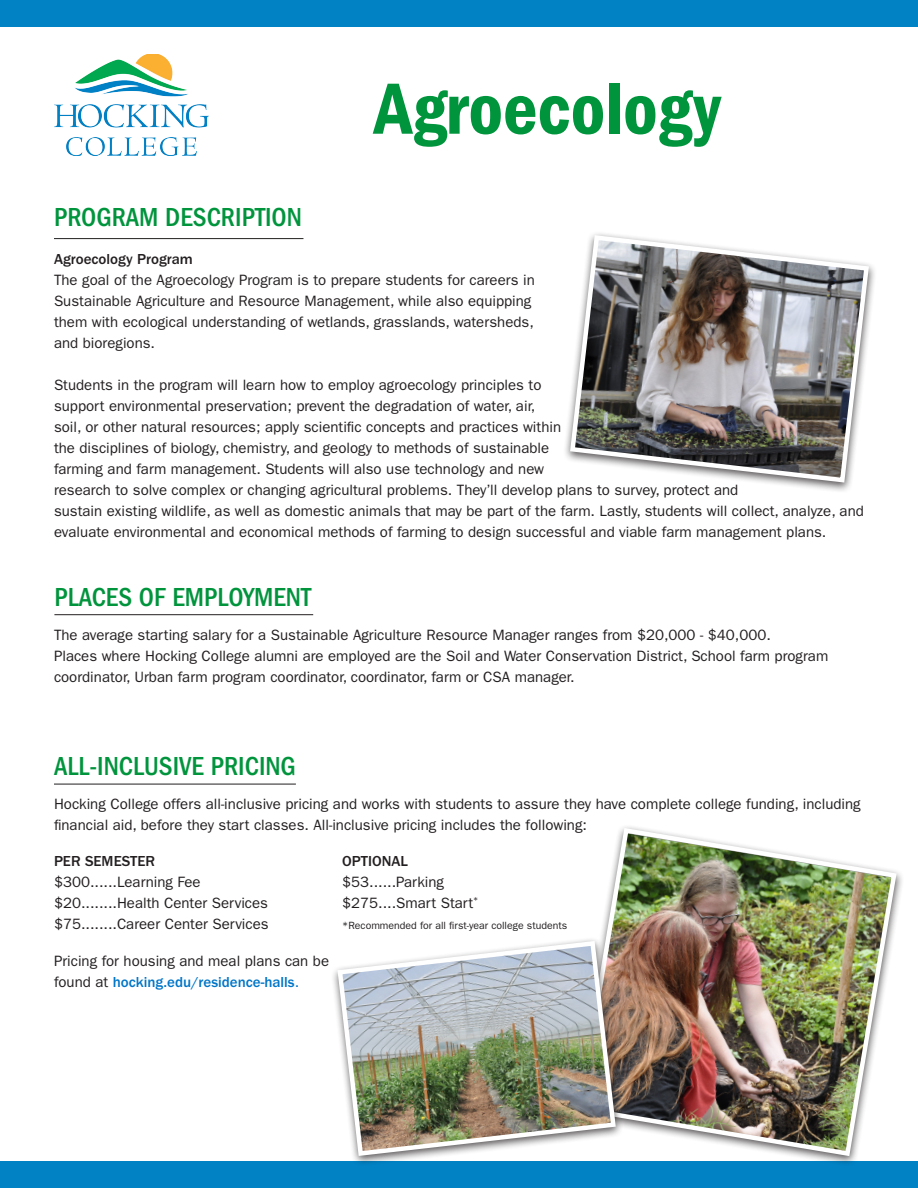
<style>
.page{position:relative;width:918px;height:1188px;background:#fff}
.page>*{position:absolute;margin:0;border:0;box-sizing:border-box;transform-origin:0 0}
.t1{font:75px "ITC Franklin Gothic Std Dm Cd";color:#00943d}
.t2{font:500 condensed 27px "ITC Franklin Gothic Std";color:#00943d}
.t3{font:15px/21px "ITC Franklin Gothic Std";color:#231f20}
.t4{font:500 15px "ITC Franklin Gothic Std";color:#0076c8}
.t5{font:10.5px "ITC Franklin Gothic Std";color:#231f20}
.s1{font-weight:500}
.s2{font-weight:400;color:#231f20}
.s3{font-weight:400}
</style>
<div class="page">
<div style="left:0;top:1161px;width:918px;height:27px;background:#0082c5"></div>
<div style="left:0;top:0;width:918px;height:26px;background:#0082c5"></div>
<img style="left:54px;top:54px;width:154px;height:101px">
<div style="left:563px;top:230px;width:314px;height:263px;background:#231f20;opacity:.75"></div>
<img style="left:568px;top:233px;width:303px;height:252px">
<hr style="left:54px;top:238px;width:249px;height:1px;background:#231f20">
<hr style="left:54px;top:784px;width:242px;height:1px;background:#231f20">
<hr style="left:54px;top:614px;width:259px;height:1px;background:#231f20">
<div style="left:570px;top:823px;width:335px;height:344px;background:#231f20;opacity:.75"></div>
<img style="left:575px;top:825px;width:324px;height:334px">
<div style="left:330px;top:936px;width:294px;height:230px;background:#231f20;opacity:.75"></div>
<img style="left:335px;top:938px;width:283px;height:220px">
<p class="t2" style="left:54px;top:202px;width:249px">PROGRAM DESCRIPTION</p>
<p class="t1" style="left:374px;top:66px;width:348px">Agroecology</p>
<p class="t3" style="left:54px;top:248px;width:482px"><span class="s1">Agroecology Program<br></span>The goal of the Agroecology Program is to prepare students for careers in Sustainable Agriculture and Resource Management, while also equipping them with ecological understanding of wetlands, grasslands, watersheds, and bioregions.</p>
<p class="t3" style="left:54px;top:374px;width:811px">Students in the program will learn how to employ agroecology principles to<br>support environmental preservation; prevent the degradation of water, air,<br>soil, or other natural resources; apply scientific concepts and practices within<br>the disciplines of biology, chemistry, and geology to methods of sustainable<br>farming and farm management. Students will also use technology and new<br>research to solve complex or changing agricultural problems. They’ll develop plans to survey, protect and<br>sustain existing wildlife, as well as domestic animals that may be part of the farm. Lastly, students will collect, analyze, and evaluate environmental and economical methods of farming to design successful and viable farm management plans.</p>
<p class="t2" style="left:54px;top:581px;width:258px">PLACES OF EMPLOYMENT</p>
<p class="t3" style="left:54px;top:624px;width:718px">The average starting salary for a Sustainable Agriculture Resource Manager ranges from $20,000 - $40,000.</p>
<p class="t3" style="left:54px;top:645px;width:776px">Places where Hocking College alumni are employed are the Soil and Water Conservation District, School farm program coordinator, Urban farm program coordinator, coordinator, farm or CSA manager.</p>
<p class="t2" style="left:54px;top:751px;width:243px">ALL-INCLUSIVE PRICING</p>
<p class="t3" style="left:54px;top:794px;width:808px">Hocking College offers all-inclusive pricing and works with students to assure they have complete college funding, including financial aid, before they start classes. All-inclusive pricing includes the following:</p>
<p class="t3" style="left:54px;top:850px;width:216px"><span class="s1">PER SEMESTER </span>$300......Learning Fee $20........Health Center Services $75........Career Center Services</p>
<p class="t3" style="left:342px;top:850px;width:138px"><span class="s1">OPTIONAL </span>$53......Parking $275....Smart Start<sup>*</sup></p>
<p class="t5" style="left:342px;top:919px;width:227px">*Recommended for all first-year college students</p>
<p class="t3" style="left:54px;top:951px;width:277px">Pricing for housing and meal plans can be</p>
<p class="t4" style="left:54px;top:974px;width:247px"><span class="s2">found at</span> hocking.edu/residence-halls<span class="s3">.</span></p>
</div>
